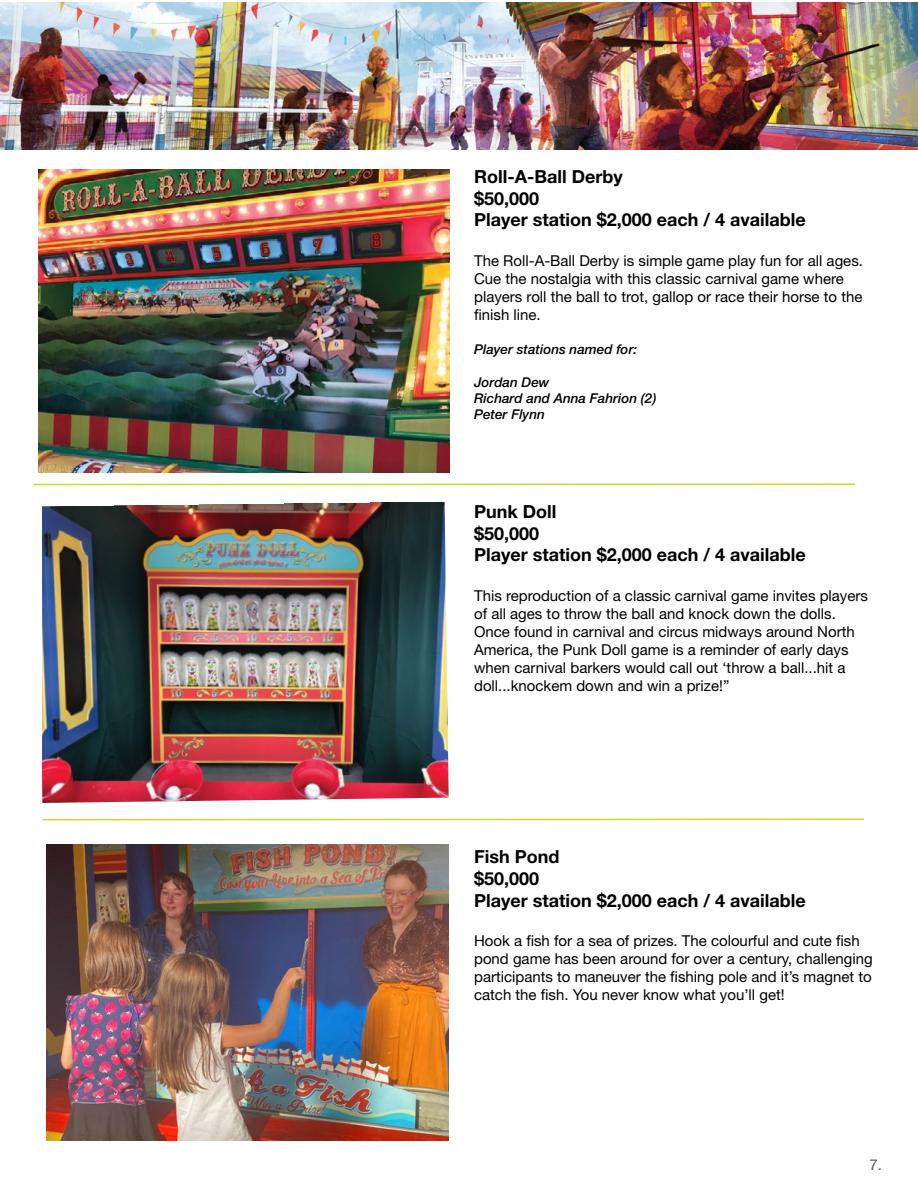
<style>
.page{position:relative;width:918px;height:1188px;background:#fff}
.page>*{position:absolute;margin:0;border:0;box-sizing:border-box;transform-origin:0 0}
.t1{font:700 18px/21.6px "Helvetica Neue LT Std";color:#000}
.t2{font:15px/18px "Helvetica Neue LT Std";color:#000}
.t3{font:15px "Helvetica Neue LT Std";color:#58595b}
.t4{font:italic 500 13.5px/16.2px "Helvetica Neue LT Std";color:#000}
</style>
<div class="page">
<img style="left:39px;top:170px;width:410px;height:302px">
<img style="left:42px;top:502px;width:407px;height:301px">
<hr style="left:33px;top:483px;width:822px;height:2px;background:#cbdb2a">
<hr style="left:42px;top:819px;width:822px;height:1px;background:#cbdb2a">
<img style="left:0;top:3px;width:918px;height:146px">
<img style="left:46px;top:845px;width:403px;height:296px">
<p class="t1" style="left:474px;top:166px;width:333px">Roll-A-Ball Derby<br>$50,000<br>Player station $2,000 each / 4 available</p>
<p class="t2" style="left:474px;top:251px;width:390px">The Roll-A-Ball Derby is simple game play fun for all ages.<br>Cue the nostalgia with this classic carnival game where players roll the ball to trot, gallop or race their horse to the finish line.</p>
<p class="t4" style="left:474px;top:341px;width:165px">Player stations named for:</p>
<p class="t4" style="left:474px;top:374px;width:184px">Jordan Dew<br>Richard and Anna Fahrion (2)<br>Peter Flynn</p>
<p class="t1" style="left:474px;top:501px;width:333px">Punk Doll<br>$50,000<br>Player station $2,000 each / 4 available</p>
<p class="t2" style="left:474px;top:587px;width:395px">This reproduction of a classic carnival game invites players of all ages to throw the ball and knock down the dolls.<br>Once found in carnival and circus midways around North America, the Punk Doll game is a reminder of early days when carnival barkers would call out ‘throw a ball...hit a doll...knockem down and win a prize!”</p>
<p class="t1" style="left:474px;top:846px;width:333px">Fish Pond<br>$50,000<br>Player station $2,000 each / 4 available</p>
<p class="t2" style="left:474px;top:932px;width:400px">Hook a fish for a sea of prizes. The colourful and cute fish pond game has been around for over a century, challenging participants to maneuver the fishing pole and it’s magnet to catch the fish. You never know what you’ll get!</p>
<p class="t3" style="left:869px;top:1156px;width:14px">7.</p>
</div>
